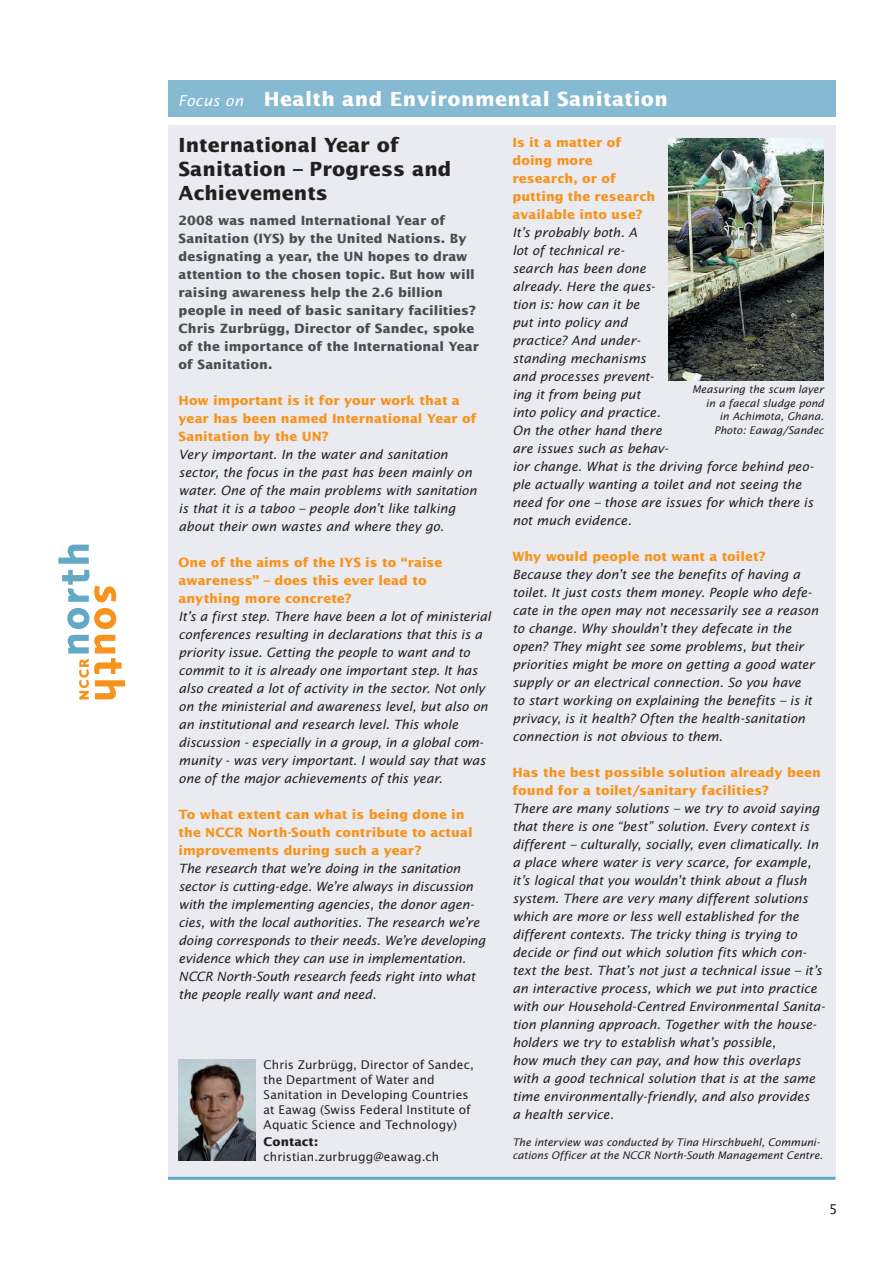
<style>
.page{position:relative;width:893px;height:1263px;background:#fff}
.page>*{position:absolute;margin:0;border:0;box-sizing:border-box;transform-origin:0 0}
.t1{font:700 19.5px/24px "Lucida Sans Std";letter-spacing:.005em;color:#231f20}
.t2{font:700 19.5px "Lucida Sans Std";letter-spacing:.02em;color:#fff}
.t3{font:13.5px "Lucida Sans Std";color:#231f20}
.t4{font:italic 12.75px/18px "Lucida Sans Std";letter-spacing:-.005em;color:#231f20}
.t5{font:700 12.75px/18px "Lucida Sans Std";letter-spacing:.005em;color:#f7931d}
.t6{font:700 12.75px/18px "Lucida Sans Std";letter-spacing:.005em;color:#4b4c4d}
.t7{font:12px/15px "Lucida Sans Std";letter-spacing:.005em;color:#231f20}
.t8{font:700 12px "Lucida Sans Std";letter-spacing:.01em;color:#231f20}
.t9{font:italic 10.5px/13.5px "Lucida Sans Std";color:#231f20}
.s1{font-weight:400;font-style:italic;font-size:15px}
</style>
<div class="page">
<svg style="left:58px;top:545px;width:31px;height:19px"></svg>
<svg style="left:67px;top:608px;width:49px;height:21px"></svg>
<svg style="left:68px;top:635px;width:57px;height:64px"></svg>
<svg style="left:62px;top:570px;width:54px;height:32px"></svg>
<div style="left:168px;top:125px;width:668px;height:1053px;background:#e9ebf0"></div>
<div style="left:168px;top:81px;width:668px;height:36px;background:#86bad2"></div>
<hr style="left:168px;top:1177px;width:668px;height:3px;background:#63a8c4">
<img style="left:179px;top:1060px;width:76px;height:100px">
<img style="left:668px;top:138px;width:156px;height:243px">
<h1 class="t2" style="left:178px;top:88px;width:491px"><span class="s1">Focus on</span> Health and Environmental Sanitation</h1>
<h1 class="t1" style="left:179px;top:133px;width:274px">International Year of<br>Sanitation – Progress and<br>Achievements</h1>
<p class="t6" style="left:179px;top:211px;width:302px">2008 was named International Year of Sanitation (IYS) by the United Nations. By designating a year, the UN hopes to draw attention to the chosen topic. But how will raising awareness help the 2.6 billion people in need of basic sanitary facilities?<br>Chris Zurbrügg, Director of Sandec, spoke of the importance of the International Year of Sanitation.</p>
<p class="t5" style="left:179px;top:392px;width:300px">How important is it for your work that a year has been named International Year of<br>Sanitation by the UN?</p>
<p class="t4" style="left:179px;top:445px;width:300px">Very important. In the water and sanitation sector, the focus in the past has been mainly on water. One of the main problems with sanitation is that it is a taboo – people don’t like talking about their own wastes and where they go.</p>
<p class="t5" style="left:179px;top:554px;width:265px">One of the aims of the IYS is to “raise awareness” – does this ever lead to anything more concrete?</p>
<p class="t4" style="left:179px;top:607px;width:314px">It’s a first step. There have been a lot of ministerial conferences resulting in declarations that this is a priority issue. Getting the people to want and to commit to it is already one important step. It has also created a lot of activity in the sector. Not only on the ministerial and awareness level, but also on an institutional and research level. This whole discussion - especially in a group, in a global com&shy;munity - was very important. I would say that was one of the major achievements of this year.</p>
<p class="t5" style="left:179px;top:806px;width:296px">To what extent can what is being done in the NCCR North-South contribute to actual improvements during such a year?</p>
<p class="t4" style="left:179px;top:860px;width:308px">The research that we’re doing in the sanitation sector is cutting-edge. We’re always in discussion with the implementing agencies, the donor agen&shy;cies, with the local authorities. The research we’re doing corresponds to their needs. We’re developing evidence which they can use in implementation.<br>NCCR North-South research feeds right into what the people really want and need.</p>
<p class="t5" style="left:512px;top:133px;width:144px">Is it a matter of doing more research, or of putting the research available into use?</p>
<p class="t4" style="left:512px;top:223px;width:303px">It’s probably both. A<br>lot of technical re-<br>search has been done<br>already. Here the ques-<br>tion is: how can it be<br>put into policy and<br>practice? And under-<br>standing mechanisms<br>and processes prevent-<br>ing it from being put<br>into policy and practice.<br>On the other hand there<br>are issues such as behav-<br>ior change. What is the driving force behind peo&shy;ple actually wanting a toilet and not seeing the need for one – those are issues for which there is not much evidence.</p>
<p class="t5" style="left:512px;top:548px;width:255px">Why would people not want a toilet?</p>
<p class="t4" style="left:512px;top:565px;width:307px">Because they don’t see the benefits of having a toilet. It just costs them money. People who defe&shy;cate in the open may not necessarily see a reason to change. Why shouldn’t they defecate in the open? They might see some problems, but their priorities might be more on getting a good water supply or an electrical connection. So you have<br>to start working on explaining the benefits – is it privacy, is it health? Often the health-sanitation connection is not obvious to them.</p>
<p class="t5" style="left:512px;top:764px;width:310px">Has the best possible solution already been found for a toilet/sanitary facilities?</p>
<p class="t4" style="left:512px;top:799px;width:314px">There are many solutions – we try to avoid saying that there is one “best” solution. Every context is different – culturally, socially, even climatically. In a place where water is very scarce, for example, it’s logical that you wouldn’t think about a flush system. There are very many different solutions which are more or less well established for the different contexts. The tricky thing is trying to decide or find out which solution fits which con&shy;text the best. That’s not just a technical issue – it’s an interactive process, which we put into practice with our Household-Centred Environmental Sanita&shy;tion planning approach. Together with the house&shy;holders we try to establish what’s possible,<br>how much they can pay, and how this overlaps with a good technical solution that is at the same time environmentally-friendly, and also provides<br>a health service.</p>
<p class="t9" style="left:512px;top:1135px;width:312px">The interview was conducted by Tina Hirschbuehl, Communi&shy;cations Officer at the NCCR North-South Management Centre.</p>
<p class="t9" style="left:692px;top:383px;width:133px;text-align:right">Measuring the scum layer in a faecal sludge pond<br>in Achimota, Ghana.<br>Photo: Eawag/Sandec</p>
<p class="t7" style="left:264px;top:1057px;width:212px">Chris Zurbrügg, Director of Sandec, the Department of Water and Sanitation in Developing Countries at Eawag (Swiss Federal Institute of Aquatic Science and Technology)</p>
<p class="t8" style="left:264px;top:1135px;width:56px">Contact:</p>
<p class="t7" style="left:264px;top:1149px;width:177px">christian.zurbrugg@eawag.ch</p>
<p class="t3" style="left:829px;top:1201px;width:10px">5</p>
</div>
